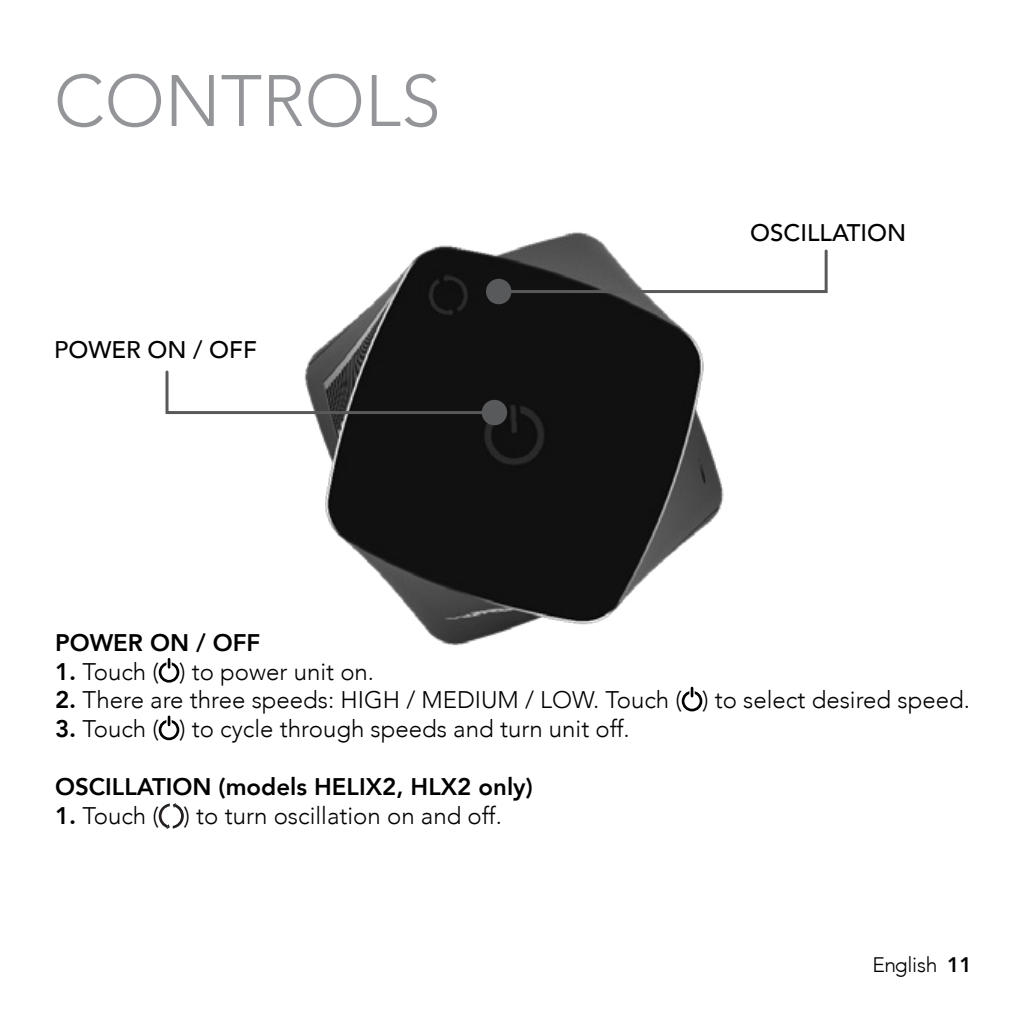
<style>
.page{position:relative;width:1026px;height:1026px;background:#fff}
.page>*{position:absolute;margin:0;border:0;box-sizing:border-box;transform-origin:0 0}
.t1{font:300 72px "Avenir";color:#939598}
.t2{font:300 24px "Avenir";color:#000}
.t3{font:800 24px "Avenir";color:#000}
.t4{font:500 24px "Avenir";color:#000}
.t5{font:300 21px "Avenir";letter-spacing:-.02em;color:#000}
.s1{font-weight:800}
</style>
<div class="page">
<img style="left:305px;top:232px;width:419px;height:414px">
<div style="left:482px;top:400px;width:25px;height:25px;background:#58595b;border-radius:50%"></div>
<svg style="left:165px;top:369px;width:321px;height:47px"></svg>
<div style="left:486px;top:279px;width:25px;height:25px;background:#58595b;border-radius:50%"></div>
<svg style="left:508px;top:248px;width:320px;height:47px"></svg>
<div style="left:159px;top:662px;width:20px;height:21px;border:3px solid #000;border-radius:50%"></div>
<div style="left:166px;top:660px;width:6px;height:7px;background:#a9a9a9"></div>
<svg style="left:168px;top:659px;width:2px;height:8px"></svg>
<div style="left:682px;top:691px;width:20px;height:20px;border:3px solid #000;border-radius:50%"></div>
<svg style="left:689px;top:688px;width:6px;height:8px"></svg>
<div style="left:159px;top:720px;width:20px;height:20px;border:3px solid #000;border-radius:50%"></div>
<svg style="left:166px;top:717px;width:6px;height:8px"></svg>
<svg style="left:159px;top:803px;width:25px;height:26px"></svg>
<h1 class="t1" style="left:54px;top:59px;width:388px">CONTROLS</h1>
<p class="t4" style="left:54px;top:329px;width:204px">POWER ON / OFF</p>
<p class="t4" style="left:750px;top:212px;width:158px">OSCILLATION</p>
<p class="t3" style="left:55px;top:624px;width:207px">POWER ON / OFF</p>
<p class="t2" style="left:55px;top:657px;width:321px"><span class="s1">1.</span> Touch ( ) to power unit on.</p>
<p class="t2" style="left:55px;top:686px;width:916px"><span class="s1">2.</span> There are three speeds: HIGH / MEDIUM / LOW. Touch ( ) to select desired speed.</p>
<p class="t2" style="left:55px;top:715px;width:576px"><span class="s1">3.</span> Touch ( ) to cycle through speeds and turn unit off.</p>
<p class="t3" style="left:55px;top:768px;width:479px">OSCILLATION (models HELIX2, HLX2 only)</p>
<p class="t2" style="left:55px;top:801px;width:448px"><span class="s1">1.</span> Touch ( ) to turn oscillation on and off.</p>
<p class="t5" style="left:872px;top:952px;width:101px">English <span class="s1">11</span></p>
</div>
